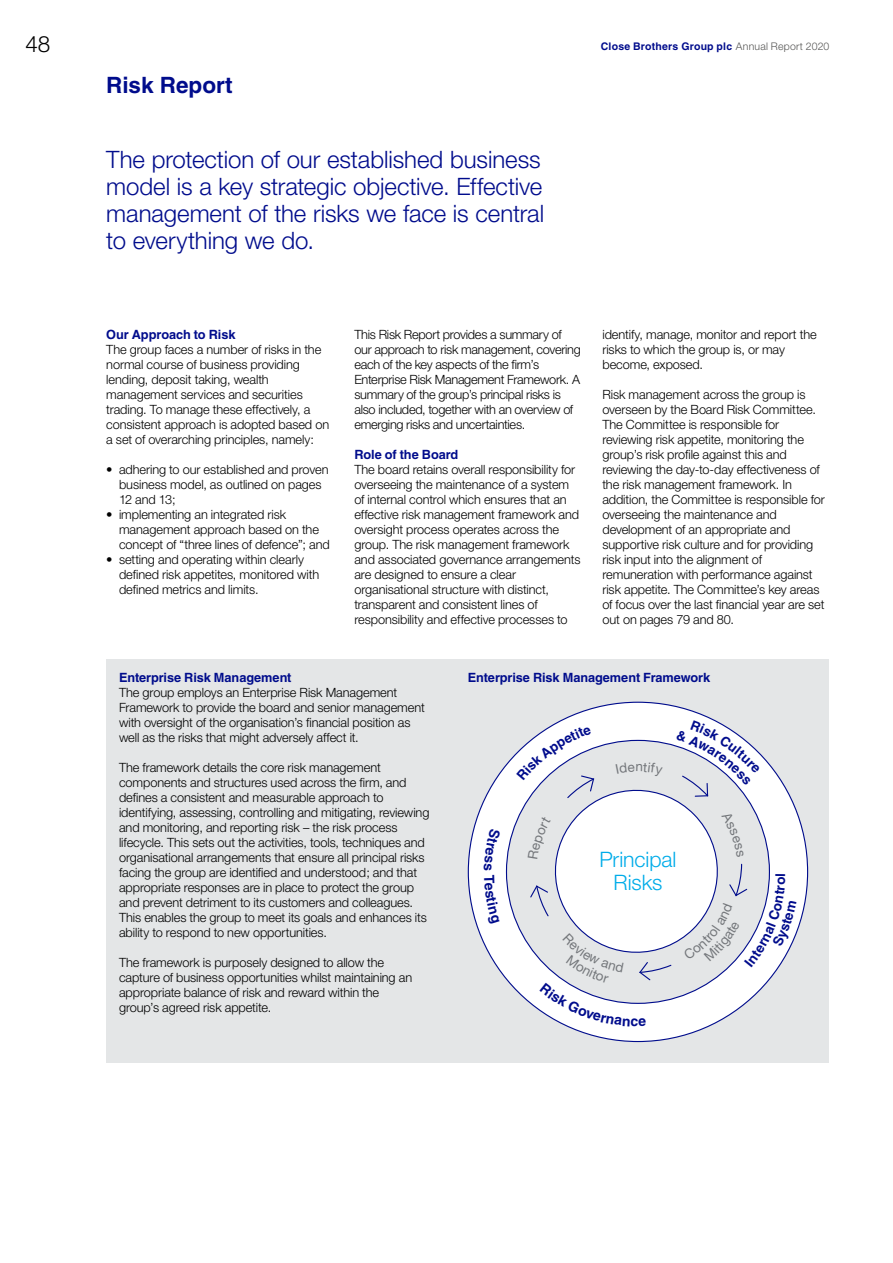
<style>
.page{position:relative;width:893px;height:1263px;background:#fff}
.page>*{position:absolute;margin:0;border:0;box-sizing:border-box;transform-origin:0 0}
.t1{font:300 24px/27px "Helvetica Neue";letter-spacing:-.005em;color:#000c8c}
.t2{font:700 22.5px "Helvetica";color:#000c8c}
.t3{font:300 22.5px "Helvetica Neue";color:#000}
.t4{font:300 21.3px/22.5px "Helvetica Neue";letter-spacing:-.005em;color:#00ace9;text-align:center}
.t5{font:300 12.75px/15px "Helvetica Neue";letter-spacing:-.005em;color:#000}
.t6{font:700 12.75px "Helvetica";letter-spacing:-.005em;color:#000c8c}
.t7{font:700 10.5px "Helvetica";letter-spacing:.02em;color:#000c8c}
.s1{font-family:"Helvetica Neue";font-weight:300;color:#575756}
.s2{font-family:"Helvetica";font-weight:700;color:#000c8c}
</style>
<div class="page">
<div style="left:106px;top:659px;width:723px;height:404px;background:#e4e6e7"></div>
<div style="left:468px;top:702px;width:340px;height:339px;background:#fff;border-radius:50%"></div>
<svg style="left:516px;top:720px;width:280px;height:306px"></svg>
<p class="t3" style="left:26px;top:30px;width:26px">48</p>
<p class="t7" style="left:601px;top:39px;width:230px">Close Brothers Group plc <span class="s1">Annual Report 2020</span></p>
<p class="t2" style="left:106px;top:71px;width:128px">Risk Report</p>
<p class="t1" style="left:106px;top:145px;width:439px">The protection of our established business model is a key strategic objective. Effective management of the risks we face is central to everything we do.</p>
<p class="t5" style="left:106px;top:326px;width:224px"><span class="s2">Our Approach to Risk<br></span>The group faces a number of risks in the normal course of business providing lending, deposit taking, wealth management services and securities trading. To manage these effectively, a consistent approach is adopted based on a set of overarching principles, namely:</p>
<p class="t5" style="left:119px;top:461px;width:211px;text-indent:-13px">• adhering to our established and proven business model, as outlined on pages<br>12 and 13;</p>
<p class="t5" style="left:119px;top:506px;width:212px;text-indent:-13px">• implementing an integrated risk management approach based on the concept of “three lines of defence”; and</p>
<p class="t5" style="left:119px;top:551px;width:202px;text-indent:-13px">• setting and operating within clearly defined risk appetites, monitored with defined metrics and limits.</p>
<p class="t5" style="left:354px;top:326px;width:228px">This Risk Report provides a summary of our approach to risk management, covering each of the key aspects of the firm’s Enterprise Risk Management Framework. A summary of the group’s principal risks is also included, together with an overview of emerging risks and uncertainties.</p>
<p class="t5" style="left:354px;top:446px;width:228px"><span class="s2">Role of the Board<br></span>The board retains overall responsibility for overseeing the maintenance of a system of internal control which ensures that an effective risk management framework and oversight process operates across the group. The risk management framework and associated governance arrangements are designed to ensure a clear organisational structure with distinct, transparent and consistent lines of responsibility and effective processes to</p>
<p class="t5" style="left:602px;top:326px;width:216px">identify, manage, monitor and report the risks to which the group is, or may become, exposed.</p>
<p class="t5" style="left:602px;top:386px;width:224px">Risk management across the group is overseen by the Board Risk Committee.<br>The Committee is responsible for reviewing risk appetite, monitoring the group’s risk profile against this and reviewing the day-to-day effectiveness of the risk management framework. In addition, the Committee is responsible for overseeing the maintenance and development of an appropriate and supportive risk culture and for providing risk input into the alignment of remuneration with performance against risk appetite. The Committee’s key areas of focus over the last financial year are set out on pages 79 and 80.</p>
<p class="t5" style="left:119px;top:669px;width:307px"><span class="s2">Enterprise Risk Management<br></span>The group employs an Enterprise Risk Management Framework to provide the board and senior management with oversight of the organisation’s financial position as well as the risks that might adversely affect it.</p>
<p class="t5" style="left:119px;top:759px;width:312px">The framework details the core risk management components and structures used across the firm, and defines a consistent and measurable approach to identifying, assessing, controlling and mitigating, reviewing and monitoring, and reporting risk – the risk process lifecycle. This sets out the activities, tools, techniques and organisational arrangements that ensure all principal risks facing the group are identified and understood; and that appropriate responses are in place to protect the group and prevent detriment to its customers and colleagues.<br>This enables the group to meet its goals and enhances its ability to respond to new opportunities.</p>
<p class="t5" style="left:119px;top:954px;width:295px">The framework is purposely designed to allow the capture of business opportunities whilst maintaining an appropriate balance of risk and reward within the group’s agreed risk appetite.</p>
<p class="t6" style="left:468px;top:669px;width:244px">Enterprise Risk Management Framework</p>
<p class="t4" style="left:599px;top:848px;width:79px">Principal<br>Risks</p>
</div>
